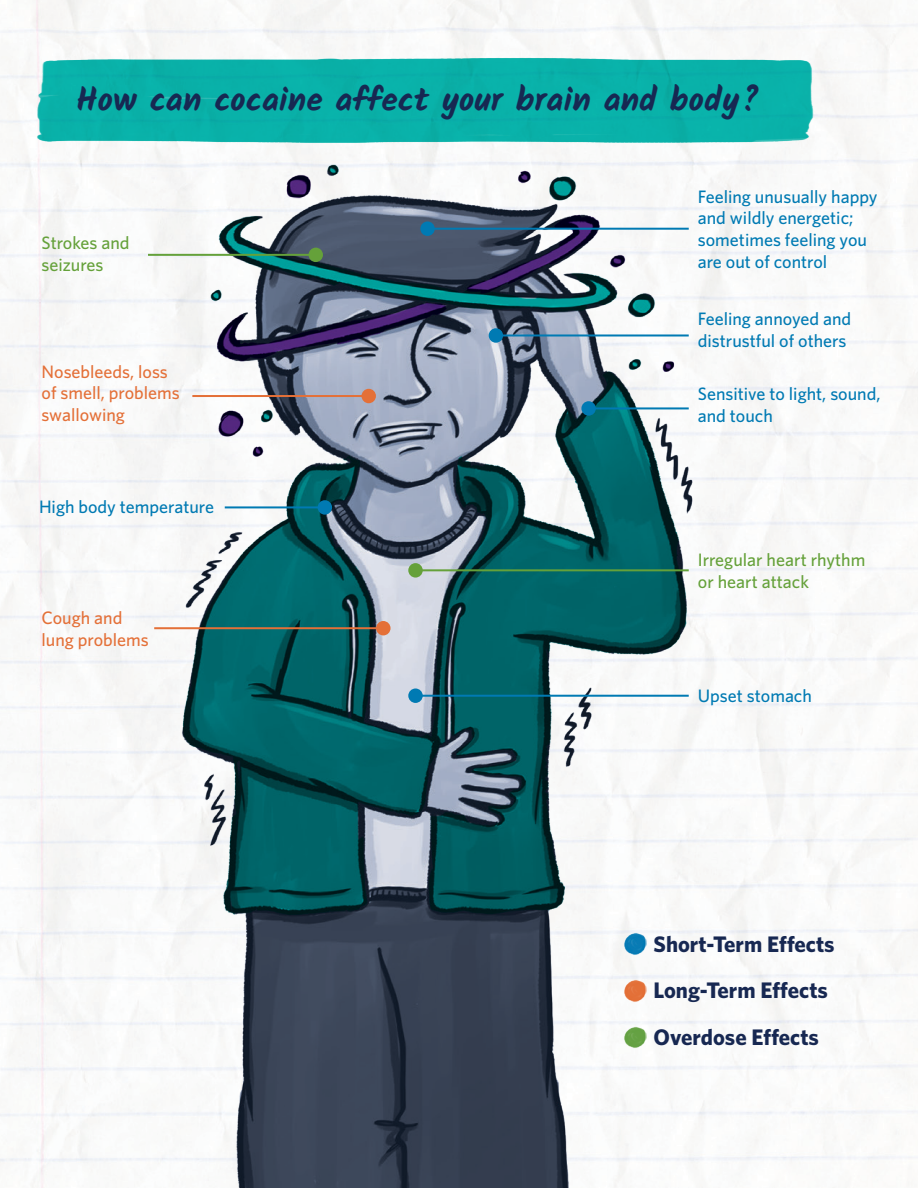
<style>
.page{position:relative;width:918px;height:1188px;background:#fff}
.page>*{position:absolute;margin:0;border:0;box-sizing:border-box;transform-origin:0 0}
.t1{font:700 33.3px "Kalam";color:#172852}
.t2{font:700 22.5px "Whitney";color:#172852}
.t3{font:500 18px/21.6px "Whitney";color:#007ab3}
.t4{font:500 18px/21.6px "Whitney";color:#e47038}
.t5{font:500 18px/21.6px "Whitney";color:#65a13a}
</style>
<div class="page">
<img style="left:24px;top:43px;width:894px;height:110px">
<img style="left:154px;top:158px;width:556px;height:1030px">
<hr style="left:428px;top:228px;width:261px;height:2px;background:#007ab3">
<div style="left:420px;top:221px;width:15px;height:15px;background:#007ab3;border-radius:50%"></div>
<hr style="left:192px;top:395px;width:177px;height:2px;background:#e47038">
<div style="left:362px;top:389px;width:14px;height:14px;background:#e47038;border-radius:50%"></div>
<hr style="left:225px;top:506px;width:100px;height:2px;background:#007ab3">
<div style="left:318px;top:500px;width:14px;height:15px;background:#007ab3;border-radius:50%"></div>
<hr style="left:148px;top:254px;width:168px;height:2px;background:#65a13a">
<div style="left:309px;top:248px;width:14px;height:14px;background:#65a13a;border-radius:50%"></div>
<hr style="left:154px;top:627px;width:229px;height:2px;background:#e47038">
<div style="left:376px;top:621px;width:15px;height:14px;background:#e47038;border-radius:50%"></div>
<hr style="left:589px;top:407px;width:100px;height:2px;background:#007ab3">
<div style="left:581px;top:401px;width:15px;height:15px;background:#007ab3;border-radius:50%"></div>
<hr style="left:496px;top:334px;width:193px;height:2px;background:#007ab3">
<div style="left:489px;top:328px;width:14px;height:15px;background:#007ab3;border-radius:50%"></div>
<hr style="left:416px;top:569px;width:273px;height:2px;background:#65a13a">
<div style="left:408px;top:563px;width:15px;height:15px;background:#65a13a;border-radius:50%"></div>
<hr style="left:416px;top:695px;width:273px;height:2px;background:#007ab3">
<div style="left:408px;top:688px;width:15px;height:15px;background:#007ab3;border-radius:50%"></div>
<p class="t1" style="left:76px;top:80px;width:685px">How can cocaine affect your brain and body?</p>
<p class="t5" style="left:42px;top:231px;width:90px">Strokes and seizures</p>
<p class="t4" style="left:42px;top:360px;width:140px">Nosebleeds, loss of smell, problems swallowing</p>
<p class="t3" style="left:39px;top:496px;width:177px">High body temperature</p>
<p class="t4" style="left:42px;top:606px;width:109px">Cough and lung problems</p>
<p class="t3" style="left:698px;top:185px;width:181px">Feeling unusually happy and wildly energetic; sometimes feeling you are out of control</p>
<p class="t3" style="left:698px;top:308px;width:155px">Feeling annoyed and distrustful of others</p>
<p class="t3" style="left:698px;top:383px;width:184px">Sensitive to light, sound, and touch</p>
<p class="t5" style="left:698px;top:548px;width:169px">Irregular heart rhythm or heart attack</p>
<p class="t3" style="left:698px;top:685px;width:116px">Upset stomach</p>
<p class="t2" style="left:654px;top:930px;width:183px">Short-Term Effects</p>
<p class="t2" style="left:654px;top:977px;width:176px">Long-Term Effects</p>
<p class="t2" style="left:654px;top:1024px;width:167px">Overdose Effects</p>
</div>
